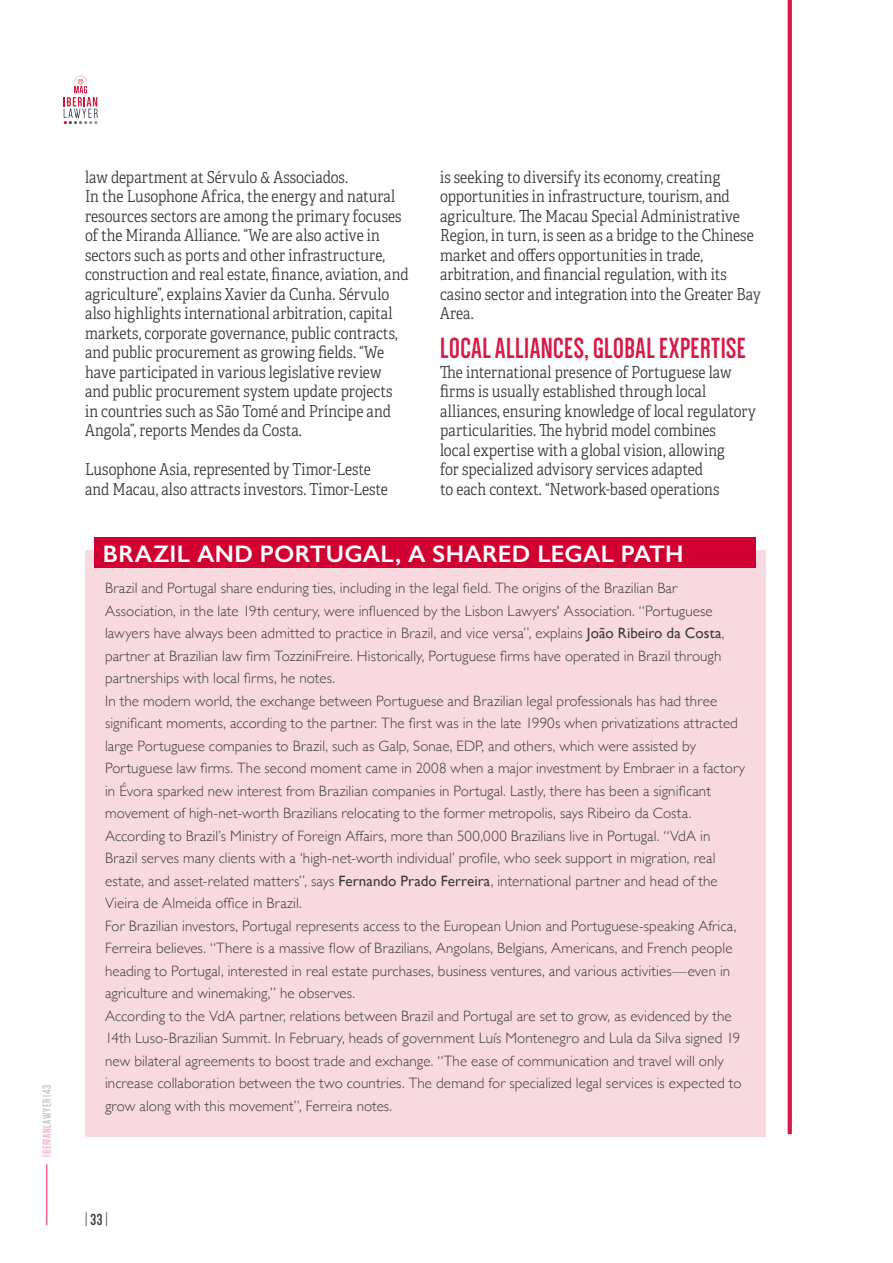
<style>
.page{position:relative;width:893px;height:1263px;background:#fff}
.page>*{position:absolute;margin:0;border:0;box-sizing:border-box;transform-origin:0 0}
.t1{font:700 30px "Dense";letter-spacing:.02em;color:#d61a47}
.t2{font:600 24px "Gill Sans";letter-spacing:.01em;color:#fff}
.t3{font:300 16.5px/19.5px "Adelle Condensed";color:#3c3c3b}
.t4{font:16.5px "Dense";color:#3c3c3b}
.t5{font:300 15px/22.5px "Gill Sans";letter-spacing:.005em;color:#3c3c3b}
.t6{font:700 12px "Dense";letter-spacing:.05em;color:#c6c6c6}
.s1{color:#f1b3c2}
.s2{font-weight:400}
.s3{font-weight:700}
</style>
<div class="page">
<hr style="left:46px;top:1165px;width:1px;height:60px;background:#e36685">
<svg style="left:64px;top:75px;width:33px;height:49px"></svg>
<div style="left:85px;top:550px;width:680px;height:586px;background:#f8d9e0"></div>
<div style="left:94px;top:538px;width:662px;height:30px;background:#d10033"></div>
<svg style="left:788px;top:0;width:4px;height:1134px;background:#d71f4b"></svg>
<p class="t6" style="left:41px;top:1157px;width:74px;rotate:-90deg"><span class="s1">IBERIAN</span>LAWYER 143</p>
<p class="t3" style="left:85px;top:167px;width:265px">law department at Sérvulo &amp; Associados.</p>
<p class="t3" style="left:85px;top:187px;width:325px">In the Lusophone Africa, the energy and natural resources sectors are among the primary focuses of the Miranda Alliance. “We are also active in sectors such as ports and other infrastructure, construction and real estate, finance, aviation, and agriculture”, explains Xavier da Cunha. Sérvulo also highlights international arbitration, capital markets, corporate governance, public contracts, and public procurement as growing fields. “We have participated in various legislative review and public procurement system update projects in countries such as São Tomé and Príncipe and Angola”, reports Mendes da Costa.</p>
<p class="t3" style="left:85px;top:460px;width:305px">Lusophone Asia, represented by Timor-Leste and Macau, also attracts investors. Timor-Leste</p>
<p class="t3" style="left:440px;top:167px;width:322px">is seeking to diversify its economy, creating opportunities in infrastructure, tourism, and agriculture. The Macau Special Administrative Region, in turn, is seen as a bridge to the Chinese market and offers opportunities in trade, arbitration, and financial regulation, with its casino sector and integration into the Greater Bay Area.</p>
<p class="t1" style="left:440px;top:333px;width:307px">LOCAL ALLIANCES, GLOBAL EXPERTISE</p>
<p class="t3" style="left:440px;top:362px;width:317px">The international presence of Portuguese law firms is usually established through local alliances, ensuring knowledge of local regulatory particularities. The hybrid model combines<br>local expertise with a global vision, allowing<br>for specialized advisory services adapted<br>to each context. “Network-based operations</p>
<p class="t2" style="left:103px;top:539px;width:582px">BRAZIL AND PORTUGAL, A SHARED LEGAL PATH</p>
<p class="t5" style="left:105px;top:576px;width:621px">Brazil and Portugal share enduring ties, including in the legal field. The origins of the Brazilian Bar Association, in the late 19th century, were influenced by the Lisbon Lawyers' Association. “Portuguese lawyers have always been admitted to practice in Brazil, and vice versa”, explains <span class="s2">João Ribeiro da Costa</span>, partner at Brazilian law firm TozziniFreire. Historically, Portuguese firms have operated in Brazil through partnerships with local firms, he notes.</p>
<p class="t5" style="left:105px;top:689px;width:641px">In the modern world, the exchange between Portuguese and Brazilian legal professionals has had three significant moments, according to the partner. The first was in the late 1990s when privatizations attracted large Portuguese companies to Brazil, such as Galp, Sonae, EDP, and others, which were assisted by Portuguese law firms. The second moment came in 2008 when a major investment by Embraer in a factory in Évora sparked new interest from Brazilian companies in Portugal. Lastly, there has been a significant movement of high-net-worth Brazilians relocating to the former metropolis, says Ribeiro da Costa.</p>
<p class="t5" style="left:105px;top:824px;width:614px">According to Brazil’s Ministry of Foreign Affairs, more than 500,000 Brazilians live in Portugal. “VdA in Brazil serves many clients with a ‘high-net-worth individual’ profile, who seek support in migration, real estate, and asset-related matters”, says <span class="s2">Fernando Prado Ferreira</span>, international partner and head of the Vieira de Almeida office in Brazil.</p>
<p class="t5" style="left:105px;top:914px;width:633px">For Brazilian investors, Portugal represents access to the European Union and Portuguese-speaking Africa, Ferreira believes. “There is a massive flow of Brazilians, Angolans, Belgians, Americans, and French people heading to Portugal, interested in real estate purchases, business ventures, and various activities—even in agriculture and winemaking,” he observes.</p>
<p class="t5" style="left:105px;top:1004px;width:638px">According to the VdA partner, relations between Brazil and Portugal are set to grow, as evidenced by the 14th Luso-Brazilian Summit. In February, heads of government Luís Montenegro and Lula da Silva signed 19 new bilateral agreements to boost trade and exchange. “The ease of communication and travel will only increase collaboration between the two countries. The demand for specialized legal services is expected to grow along with this movement”, Ferreira notes.</p>
<p class="t4" style="left:85px;top:1211px;width:24px">| <span class="s3">33</span> |</p>
</div>
